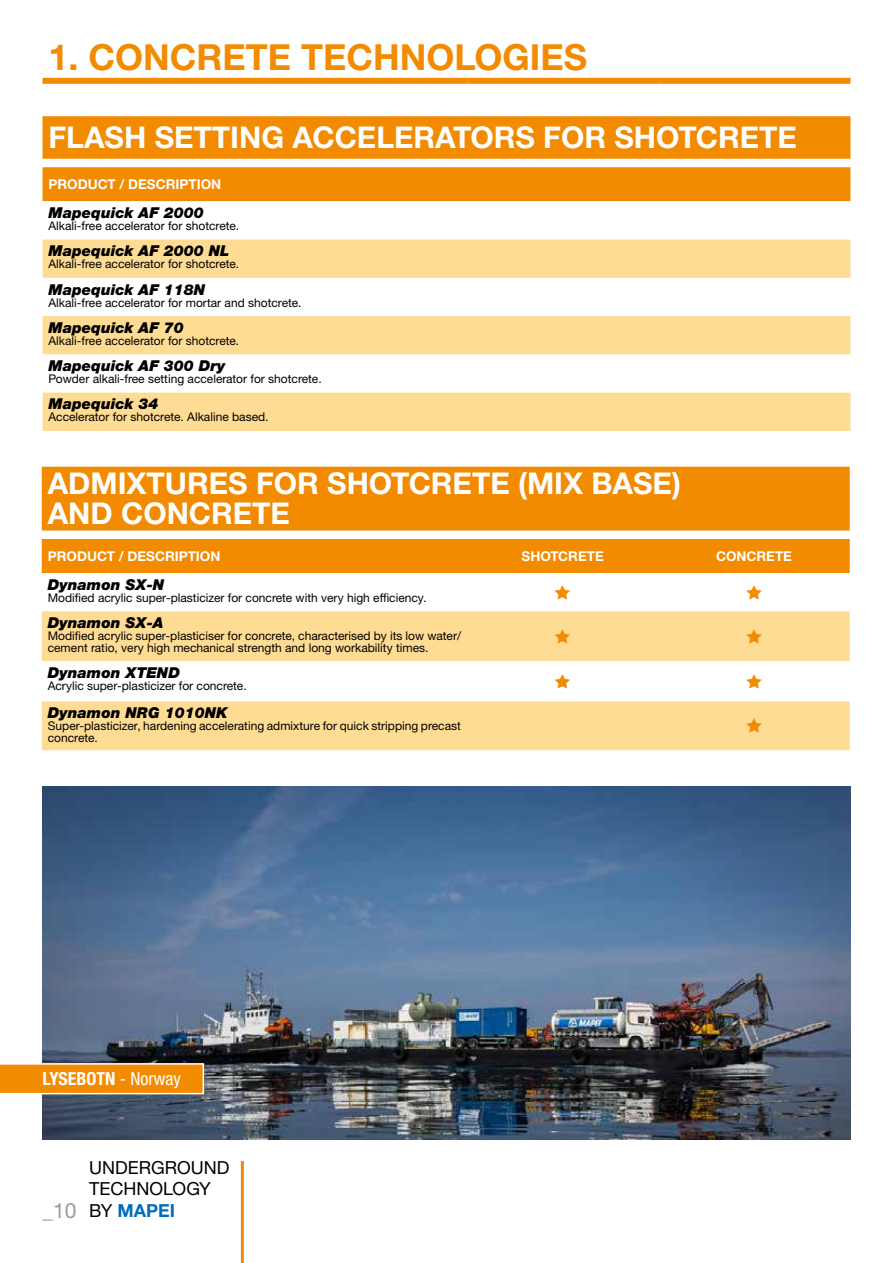
<style>
.page{position:relative;width:893px;height:1263px;background:#fff}
.page>*{position:absolute;margin:0;border:0;box-sizing:border-box;transform-origin:0 0}
.t1{font:700 36px "Helvetica Neue LTW1 G";color:#f28b00}
.t2{font:700 30px/30px "Helvetica Neue LTW1 G";color:#fff}
.t3{font:21px "Helvetica Neue LTW1 G";color:#9c9c9d}
.t4{font:18px/21.6px "Helvetica Neue LTW1 G";color:#000}
.t5{font:700 condensed 18px "Helvetica Neue LTW1 G";color:#fff}
.t6{font:italic 900 15px "Helvetica Neue LTW1 G";color:#000}
.t7{font:700 13.5px "Helvetica Neue LTW1 G";color:#fff}
.t8{font:12px/12px "Helvetica Neue LTW1 G";color:#000}
.s1{font-weight:400}
.s2{font-weight:700;color:#006eb9}
</style>
<div class="page">
<hr style="left:241px;top:1161px;width:3px;height:102px;background:#f28b00">
<svg style="left:42px;top:467px;width:808px;height:106px;background:#f39414"></svg>
<svg style="left:42px;top:611px;width:808px;height:139px;fill:#ffdc93"></svg>
<svg style="left:43px;top:116px;width:807px;height:85px;background:#f3961a"></svg>
<svg style="left:43px;top:201px;width:807px;height:39px"></svg>
<svg style="left:43px;top:240px;width:807px;height:191px;fill:#ffdc93"></svg>
<div style="left:43px;top:78px;width:425px;height:6px;background:#f28b00"></div>
<div style="left:468px;top:78px;width:191px;height:6px;background:#f28b00"></div>
<div style="left:659px;top:78px;width:191px;height:6px;background:#f28b00"></div>
<img style="left:43px;top:787px;width:807px;height:353px">
<svg style="left:0;top:1063px;width:204px;height:31px;background:#f29517"></svg>
<svg style="left:555px;top:628px;width:15px;height:15px"></svg>
<svg style="left:746px;top:628px;width:16px;height:15px"></svg>
<svg style="left:555px;top:673px;width:15px;height:15px"></svg>
<svg style="left:746px;top:673px;width:16px;height:15px"></svg>
<svg style="left:746px;top:718px;width:16px;height:15px"></svg>
<h1 class="t1" style="left:49px;top:35px;width:540px">1. CONCRETE TECHNOLOGIES</h1>
<h2 class="t2" style="left:49px;top:122px;width:750px">FLASH SETTING ACCELERATORS FOR SHOTCRETE</h2>
<p class="t7" style="left:49px;top:176px;width:174px">PRODUCT / DESCRIPTION</p>
<p class="t6" style="left:49px;top:204px;width:157px">Mapequick AF 2000</p>
<p class="t8" style="left:49px;top:220px;width:192px">Alkali-free accelerator for shotcrete.</p>
<p class="t6" style="left:49px;top:242px;width:182px">Mapequick AF 2000 NL</p>
<p class="t8" style="left:49px;top:258px;width:192px">Alkali-free accelerator for shotcrete.</p>
<p class="t6" style="left:49px;top:280px;width:158px">Mapequick AF 118N</p>
<p class="t8" style="left:49px;top:296px;width:255px">Alkali-free accelerator for mortar and shotcrete.</p>
<p class="t6" style="left:49px;top:318px;width:137px">Mapequick AF 70</p>
<p class="t8" style="left:49px;top:334px;width:192px">Alkali-free accelerator for shotcrete.</p>
<p class="t6" style="left:49px;top:357px;width:179px">Mapequick AF 300 Dry</p>
<p class="t8" style="left:49px;top:373px;width:275px">Powder alkali-free setting accelerator for shotcrete.</p>
<p class="t6" style="left:49px;top:395px;width:112px">Mapequick 34</p>
<p class="t8" style="left:49px;top:411px;width:222px">Accelerator for shotcrete. Alkaline based.</p>
<h2 class="t2" style="left:48px;top:468px;width:635px">ADMIXTURES FOR SHOTCRETE (MIX BASE)<br>AND CONCRETE</h2>
<p class="t7" style="left:48px;top:548px;width:174px">PRODUCT / DESCRIPTION</p>
<p class="t7" style="left:522px;top:548px;width:84px">SHOTCRETE</p>
<p class="t7" style="left:716px;top:548px;width:78px">CONCRETE</p>
<p class="t6" style="left:48px;top:575px;width:118px">Dynamon SX-N</p>
<p class="t8" style="left:48px;top:591px;width:380px">Modified acrylic super-plasticizer for concrete with very high efficiency.</p>
<p class="t6" style="left:48px;top:614px;width:117px">Dynamon SX-A</p>
<p class="t8" style="left:48px;top:630px;width:415px">Modified acrylic super-plasticiser for concrete, characterised by its low water/ cement ratio, very high mechanical strength and long workability times.</p>
<p class="t6" style="left:48px;top:663px;width:134px">Dynamon XTEND</p>
<p class="t8" style="left:48px;top:679px;width:200px">Acrylic super-plasticizer for concrete.</p>
<p class="t6" style="left:48px;top:704px;width:181px">Dynamon NRG 1010NK</p>
<p class="t8" style="left:48px;top:720px;width:415px">Super-plasticizer, hardening accelerating admixture for quick stripping precast concrete.</p>
<h3 class="t5" style="left:42px;top:1068px;width:140px">LYSEBOTN <span class="s1">- Norway</span></h3>
<h3 class="t3" style="left:43px;top:1198px;width:35px">_10</h3>
<h3 class="t4" style="left:89px;top:1156px;width:142px">UNDERGROUND<br>TECHNOLOGY<br>BY <span class="s2">MAPEI</span></h3>
</div>
